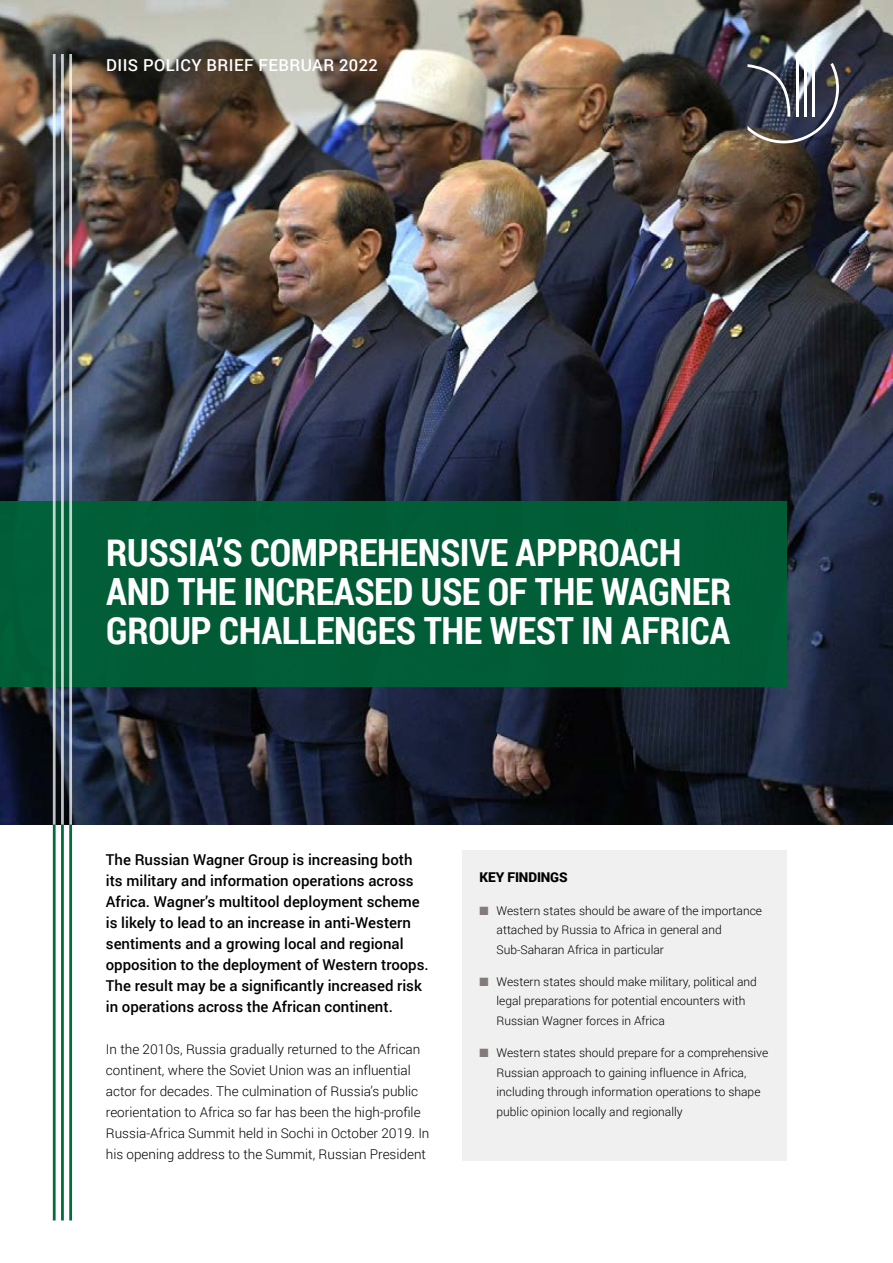
<style>
.page{position:relative;width:893px;height:1263px;background:#fff}
.page>*{position:absolute;margin:0;border:0;box-sizing:border-box;transform-origin:0 0}
.Titel{font:700 37.5px/39px "Roboto Condensed";letter-spacing:-.01em;color:#fff}
.DIIS_Impact{font:500 16.5px "Roboto";letter-spacing:.025em;color:#fff}
.Manchet{font:500 15px/21px "Roboto";color:#000}
.Manchet-2{font:300 13.5px/21px "Roboto";color:#000}
.Recommendation_overs{font:900 13.5px "Roboto";letter-spacing:-.01em;color:#000}
.Recommendation_brødt{font:300 12px/19.5px "Roboto";color:#000}
.s1{color:#827b79}
</style>
<div class="page">
<img style="left:0;top:0;width:893px;height:824px">
<div style="left:463px;top:850px;width:324px;height:310px;background:#f1f0f0"></div>
<hr style="left:796px;top:54px;width:2px;height:63px;background:#fff">
<hr style="left:804px;top:54px;width:2px;height:63px;background:#fff">
<hr style="left:812px;top:54px;width:2px;height:63px;background:#fff">
<img style="left:747px;top:63px;width:92px;height:80px">
<div style="left:0;top:501px;width:787px;height:186px;background:#015d37"></div>
<hr style="left:69px;top:54px;width:3px;height:894px;background:#fff">
<hr style="left:61px;top:54px;width:3px;height:894px;background:#fff">
<hr style="left:53px;top:54px;width:3px;height:894px;background:#fff">
<hr style="left:69px;top:824px;width:3px;height:396px;background:#026c3f">
<hr style="left:61px;top:824px;width:3px;height:396px;background:#026c3f">
<hr style="left:53px;top:824px;width:3px;height:396px;background:#026c3f">
<p class="DIIS_Impact" style="left:106px;top:54px;width:273px">DIIS POLICY BRIEF FEBRUAR 2022</p>
<p class="Titel" style="left:106px;top:532px;width:626px">RUSSIA’S COMPREHENSIVE APPROACH<br>AND THE INCREASED USE OF THE WAGNER<br>GROUP CHALLENGES THE WEST IN AFRICA</p>
<p class="Manchet" style="left:106px;top:849px;width:324px">The Russian Wagner Group is increasing both its military and information operations across Africa. Wagner’s multitool deployment scheme is likely to lead to an increase in anti-Western sentiments and a growing local and regional opposition to the deployment of Western troops.<br>The result may be a significantly increased risk in operations across the African continent.</p>
<p class="Manchet-2" style="left:106px;top:1039px;width:325px">In the 2010s, Russia gradually returned to the African continent, where the Soviet Union was an influential actor for decades. The culmination of Russia’s public reorientation to Africa so far has been the high-profile Russia-Africa Summit held in Sochi in October 2019. In his opening address to the Summit, Russian President</p>
<p class="Recommendation_overs" style="left:480px;top:868px;width:90px">KEY FINDINGS</p>
<p class="Recommendation_brødt" style="left:497px;top:900px;width:267px;text-indent:-17px"><span class="s1">■</span> Western states should be aware of the importance attached by Russia to Africa in general and<br>Sub-Saharan Africa in particular</p>
<p class="Recommendation_brødt" style="left:497px;top:971px;width:262px;text-indent:-17px"><span class="s1">■</span> Western states should make military, political and legal preparations for potential encounters with<br>Russian Wagner forces in Africa</p>
<p class="Recommendation_brødt" style="left:497px;top:1043px;width:273px;text-indent:-17px"><span class="s1">■</span> Western states should prepare for a comprehensive Russian approach to gaining influence in Africa, including through information operations to shape public opinion locally and regionally</p>
</div>
